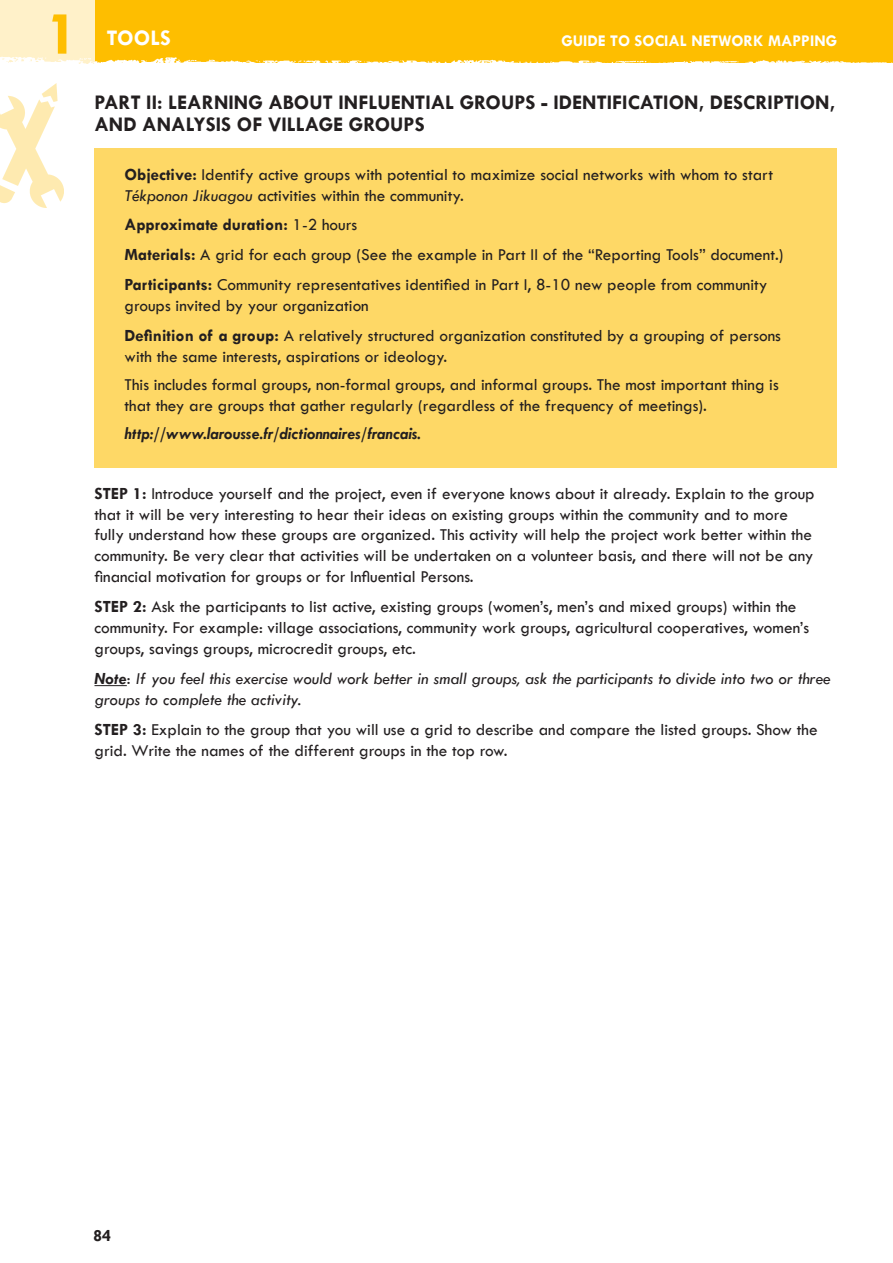
<style>
.page{position:relative;width:893px;height:1263px;background:#fff}
.page>*{position:absolute;margin:0;border:0;box-sizing:border-box;transform-origin:0 0}
.t1{font:700 63px "Tw Cen";color:#febe00}
.t2{font:700 22.5px "Tw Cen";color:#fff}
.t3{font:700 21px/22.5px "Tw Cen";color:#231f20}
.t4{font:17.25px/21px "Tw Cen";color:#231f20}
.t5{font:italic 17.25px/21px "Tw Cen";color:#231f20}
.t6{font:italic 700 17.25px "Tw Cen";color:#231f20}
.t7{font:700 17.25px "Tw Cen";color:#231f20}
.t8{font:700 16.5px "Tw Cen";color:#fff}
.s1{font-weight:700}
.s2{font-style:italic}
.s3{font-style:normal}
</style>
<div class="page">
<div style="left:0;top:0;width:893px;height:63px;background:#febe00"></div>
<div style="left:0;top:0;width:94px;height:64px;background:#fff1c9"></div>
<img style="left:0;top:51px;width:893px;height:13px">
<img style="left:0;top:83px;width:63px;height:125px">
<div style="left:94px;top:148px;width:743px;height:320px;background:#fed866"></div>
<hr style="left:94px;top:685px;width:33px;height:1px;background:#231f20">
<h1 class="t1" style="left:46px;top:-4px;width:35px">1</h1>
<h2 class="t2" style="left:107px;top:24px;width:66px">TOOLS</h2>
<p class="t8" style="left:561px;top:31px;width:277px">GUIDE TO SOCIAL NETWORK MAPPING</p>
<p class="t3" style="left:94px;top:91px;width:742px">PART II: LEARNING ABOUT INFLUENTIAL GROUPS - IDENTIFICATION, DESCRIPTION,<br>AND ANALYSIS OF VILLAGE GROUPS</p>
<p class="t4" style="left:124px;top:163px;width:650px"><span class="s1">Objective:</span> Identify active groups with potential to maximize social networks with whom to start<br><span class="s2">Tékponon Jikuagou</span> activities within the community.</p>
<p class="t4" style="left:124px;top:210px;width:661px;line-height:29.8px"><span class="s1">Approximate duration:</span> 1-2 hours<br><span class="s1">Materials:</span> A grid for each group (See the example in Part II of the “Reporting Tools” document.)<br><span class="s1">Participants:</span> Community representatives identified in Part I, 8-10 new people from community</p>
<p class="t4" style="left:124px;top:291px;width:658px;line-height:29.8px">groups invited by your organization<br><span class="s1">Definition of a group:</span> A relatively structured organization constituted by a grouping of persons</p>
<p class="t4" style="left:124px;top:343px;width:656px;line-height:27.8px">with the same interests, aspirations or ideology.<br>This includes formal groups, non-formal groups, and informal groups. The most important thing is</p>
<p class="t4" style="left:124px;top:395px;width:584px">that they are groups that gather regularly (regardless of the frequency of meetings).</p>
<p class="t6" style="left:124px;top:423px;width:298px">http://www.larousse.fr/dictionnaires/francais.</p>
<p class="t4" style="left:95px;top:482px;width:722px"><span class="s1">STEP 1:</span> Introduce yourself and the project, even if everyone knows about it already. Explain to the group that it will be very interesting to hear their ideas on existing groups within the community and to more fully understand how these groups are organized. This activity will help the project work better within the community. Be very clear that activities will be undertaken on a volunteer basis, and there will not be any financial motivation for groups or for Influential Persons.</p>
<p class="t4" style="left:95px;top:596px;width:716px"><span class="s1">STEP 2:</span> Ask the participants to list active, existing groups (women’s, men’s and mixed groups) within the community. For example: village associations, community work groups, agricultural cooperatives, women’s groups, savings groups, microcredit groups, etc.</p>
<p class="t5" style="left:95px;top:668px;width:738px"><span class="s1">Note</span><span class="s3">:</span> If you feel this exercise would work better in small groups, ask the participants to divide into two or three groups to complete the activity.</p>
<p class="t4" style="left:95px;top:719px;width:725px"><span class="s1">STEP 3:</span> Explain to the group that you will use a grid to describe and compare the listed groups. Show the grid. Write the names of the different groups in the top row.</p>
<p class="t7" style="left:93px;top:1226px;width:20px">84</p>
</div>
